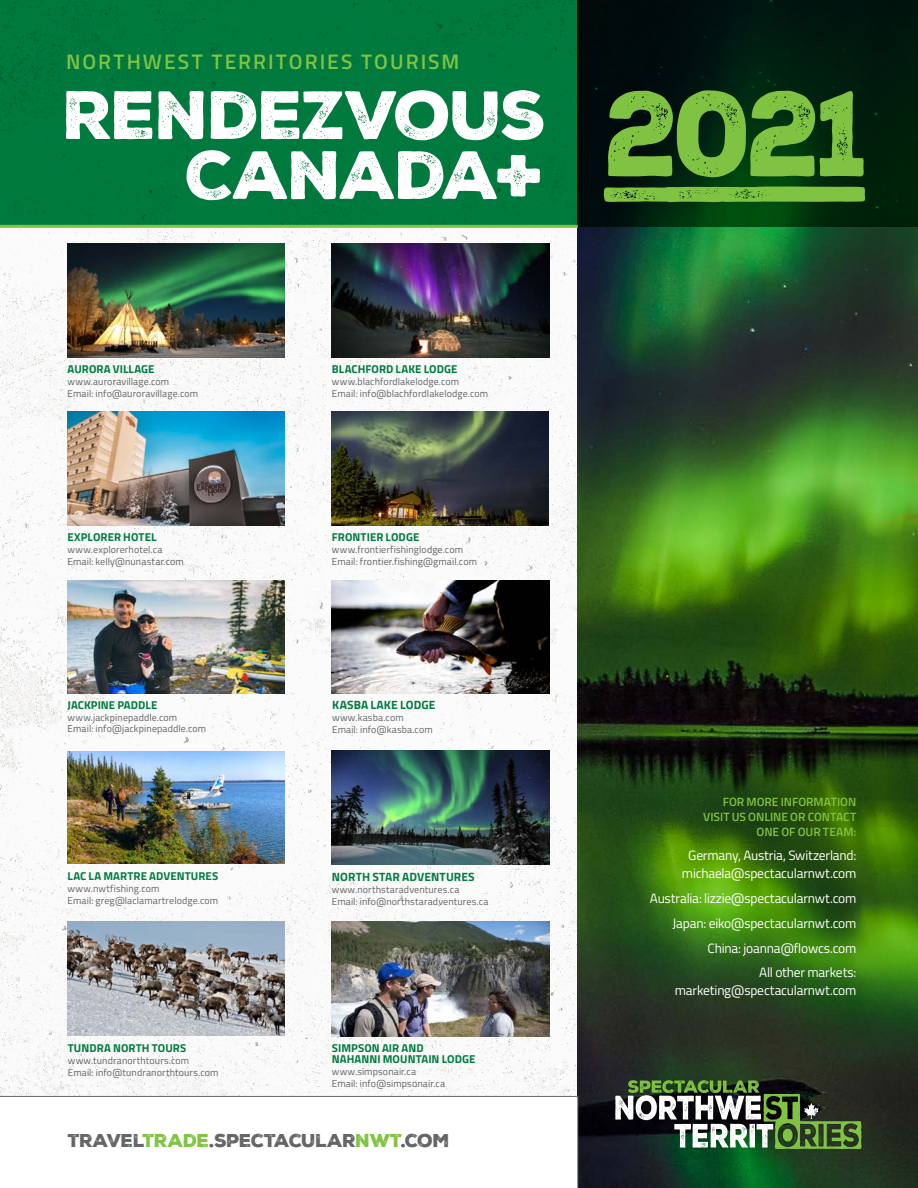
<style>
.page{position:relative;width:918px;height:1188px;background:#fff}
.page>*{position:absolute;margin:0;border:0;box-sizing:border-box;transform-origin:0 0}
.t1{font:117px "Nexa Rust Sans Black 01";color:#80c342;scale:.9 1}
.t2{font:66px/60px "Nexa Rust Sans Black 01";letter-spacing:-.035em;color:#fff;text-align:right}
.t3{font:600 21px "Titillium";letter-spacing:.095em;color:#80c342}
.t4{font:18px "Nexa Rust Sans Black 01";letter-spacing:-.035em;color:#636466}
.t5{font:13.5px/18px "Titillium";letter-spacing:-.015em;color:#fff;text-align:center}
.t6{font:600 12px/15px "Titillium";color:#80c342;text-align:right}
.company{font:700 12px "Titillium";letter-spacing:.005em;color:#007c3f}
.company-2{font:700 11.4px/11.4px "Titillium";letter-spacing:.005em;color:#007c3f}
.t7{font:10.05px "Titillium";letter-spacing:.01em;color:#636466}
.s1{font-size:96px}
.s2{color:#80c342}
</style>
<div class="page">
<img style="left:0;top:228px;width:578px;height:868px">
<img style="left:578px;top:227px;width:340px;height:961px">
<img style="left:68px;top:581px;width:217px;height:112px">
<img style="left:68px;top:411px;width:217px;height:114px">
<img style="left:332px;top:243px;width:217px;height:114px">
<svg style="left:0;top:1096px;width:578px;height:92px"></svg>
<svg style="left:0;top:0;width:918px;height:227px;background:#00572b"></svg>
<hr style="left:0;top:225px;width:578px;height:3px;background:#80c342">
<svg style="left:615px;top:1080px;width:247px;height:69px"></svg>
<img style="left:68px;top:751px;width:217px;height:113px">
<img style="left:332px;top:411px;width:217px;height:114px">
<img style="left:332px;top:922px;width:217px;height:114px">
<img style="left:68px;top:243px;width:217px;height:114px">
<img style="left:68px;top:922px;width:217px;height:114px">
<svg style="left:604px;top:187px;width:261px;height:15px;background:#77b93e"></svg>
<img style="left:332px;top:750px;width:217px;height:114px">
<img style="left:332px;top:581px;width:217px;height:112px">
<p class="t3" style="left:66px;top:46px;width:395px">NORTHWEST TERRITORIES TOURISM</p>
<p class="t2" style="left:63px;top:86px;width:485px">RENDEZVOUS<br>CANADA<span class="s1">+</span></p>
<p class="t1" style="left:606px;top:55px;width:295px">2021</p>
<p class="company-2" style="left:68px;top:363px;width:89px">AURORA VILLAGE</p>
<p class="t7" style="left:68px;top:374px;width:103px">www.auroravillage.com</p>
<p class="t7" style="left:68px;top:386px;width:132px">Email: info@auroravillage.com</p>
<p class="company-2" style="left:332px;top:363px;width:127px">BLACHFORD LAKE LODGE</p>
<p class="t7" style="left:332px;top:374px;width:129px">www.blachfordlakelodge.com</p>
<p class="t7" style="left:332px;top:386px;width:158px">Email: info@blachfordlakelodge.com</p>
<p class="company-2" style="left:68px;top:531px;width:90px">EXPLORER HOTEL</p>
<p class="t7" style="left:68px;top:542px;width:96px">www.explorerhotel.ca</p>
<p class="t7" style="left:68px;top:554px;width:118px">Email: kelly@nunastar.com</p>
<p class="company-2" style="left:332px;top:531px;width:89px">FRONTIER LODGE</p>
<p class="t7" style="left:332px;top:542px;width:133px">www.frontierfishinglodge.com</p>
<p class="t7" style="left:332px;top:554px;width:147px">Email: frontier.fishing@gmail.com</p>
<p class="company-2" style="left:68px;top:698px;width:91px">JACKPINE PADDLE</p>
<p class="t7" style="left:68px;top:710px;width:111px">www.jackpinepaddle.com</p>
<p class="t7" style="left:68px;top:722px;width:140px">Email: info@jackpinepaddle.com</p>
<p class="company" style="left:332px;top:696px;width:105px">KASBA LAKE LODGE</p>
<p class="t7" style="left:332px;top:710px;width:73px">www.kasba.com</p>
<p class="t7" style="left:332px;top:722px;width:102px">Email: info@kasba.com</p>
<p class="company-2" style="left:68px;top:870px;width:152px">LAC LA MARTRE ADVENTURES</p>
<p class="t7" style="left:68px;top:881px;width:94px">www.nwtfishing.com</p>
<p class="t7" style="left:68px;top:893px;width:152px">Email: greg@laclamartrelodge.com</p>
<p class="company" style="left:332px;top:867px;width:144px">NORTH STAR ADVENTURES</p>
<p class="t7" style="left:332px;top:882px;width:129px">www.northstaradventures.ca</p>
<p class="t7" style="left:332px;top:894px;width:158px">Email: info@northstaradventures.ca</p>
<p class="company-2" style="left:68px;top:1041px;width:120px">TUNDRA NORTH TOURS</p>
<p class="t7" style="left:68px;top:1053px;width:123px">www.tundranorthtours.com</p>
<p class="t7" style="left:68px;top:1065px;width:152px">Email: info@tundranorthtours.com</p>
<p class="company-2" style="left:332px;top:1041px;width:145px">SIMPSON AIR AND<br>NAHANNI MOUNTAIN LODGE</p>
<p class="t7" style="left:332px;top:1064px;width:86px">www.simpsonair.ca</p>
<p class="t7" style="left:332px;top:1076px;width:115px">Email: info@simpsonair.ca</p>
<p class="t4" style="left:68px;top:1129px;width:384px">TRAVEL<span class="s2">TRADE</span>.SPECTACULAR<span class="s2">NWT</span>.COM</p>
<p class="t6" style="left:703px;top:793px;width:155px">FOR MORE INFORMATION<br>VISIT US ONLINE OR CONTACT<br>ONE OF OUR TEAM:</p>
<p class="t5" style="left:682px;top:846px;width:176px">Germany, Austria, Switzerland: michaela@spectacularnwt.com</p>
<p class="t5" style="left:650px;top:889px;width:208px">Australia: lizzie@spectacularnwt.com</p>
<p class="t5" style="left:673px;top:913px;width:185px">Japan: eiko@spectacularnwt.com</p>
<p class="t5" style="left:708px;top:938px;width:150px">China: joanna@flowcs.com</p>
<p class="t5" style="left:675px;top:963px;width:183px;text-align:right">All other markets: marketing@spectacularnwt.com</p>
</div>
